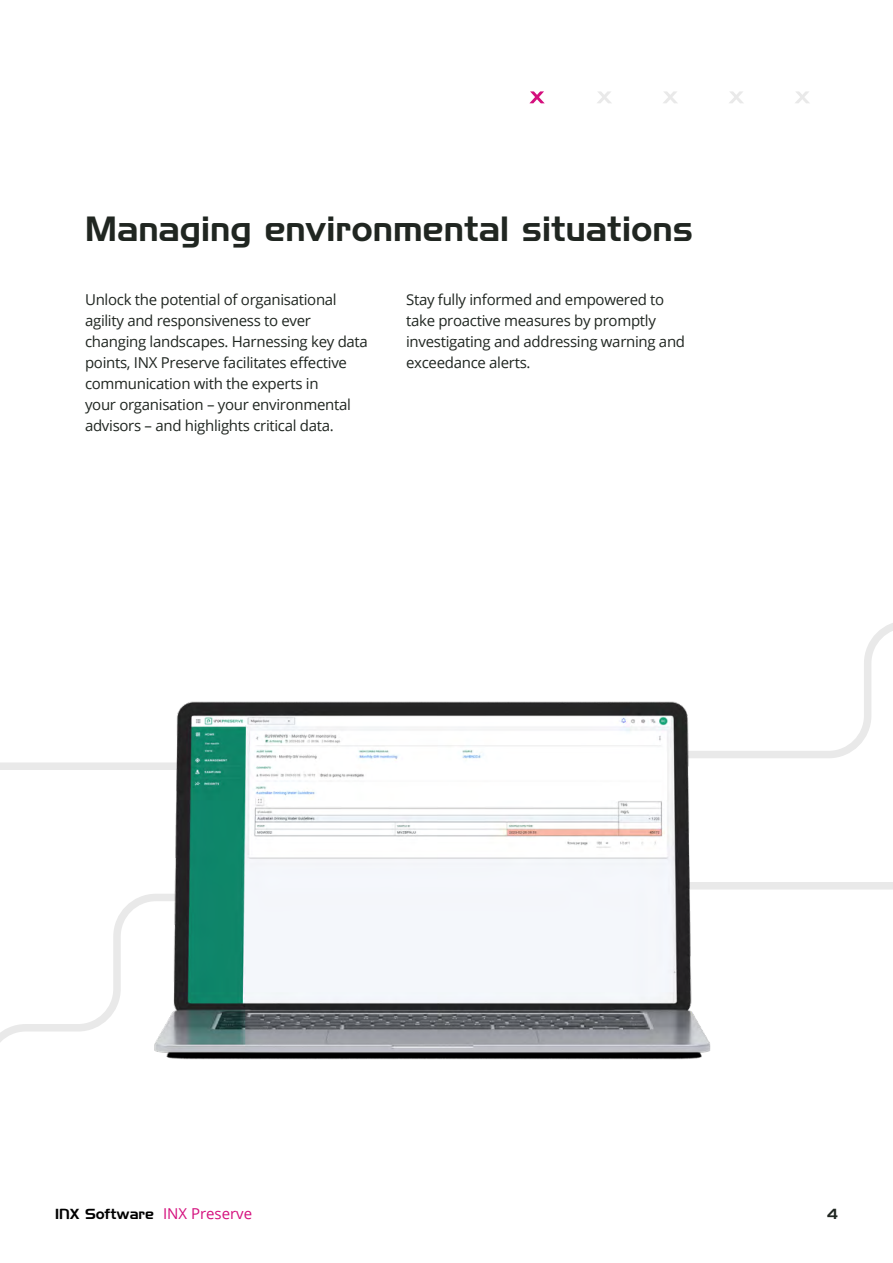
<style>
.page{position:relative;width:893px;height:1263px;background:#fff}
.page>*{position:absolute;margin:0;border:0;box-sizing:border-box;transform-origin:0 0}
.t1{font:36px "INX Bold";color:#202621}
.t2{font:15px/21px "Open Sans";letter-spacing:-.02em;color:#202621}
.t3{font:15px "INX Bold";color:#000}
.t4{font:15px "INX Bold";color:#202621}
.s1{font-family:"Open Sans";color:#d40f7d}
</style>
<div class="page">
<svg style="left:811px;top:623px;width:82px;height:267px"></svg>
<svg style="left:597px;top:91px;width:14px;height:12px"></svg>
<svg style="left:663px;top:91px;width:14px;height:12px"></svg>
<svg style="left:729px;top:91px;width:14px;height:12px"></svg>
<svg style="left:795px;top:91px;width:14px;height:12px"></svg>
<svg style="left:529px;top:91px;width:16px;height:12px"></svg>
<img style="left:55px;top:701px;width:756px;height:359px">
<h1 class="t1" style="left:85px;top:207px;width:609px">Managing environmental situations</h1>
<p class="t2" style="left:85px;top:289px;width:284px">Unlock the potential of organisational agility and responsiveness to ever changing landscapes. Harnessing key data points, INX Preserve facilitates effective communication with the experts in<br>your organisation – your environmental advisors – and highlights critical data.</p>
<p class="t2" style="left:406px;top:289px;width:281px">Stay fully informed and empowered to take proactive measures by promptly investigating and addressing warning and exceedance alerts.</p>
<p class="t3" style="left:55px;top:1205px;width:198px">INX Software <span class="s1">INX Preserve</span></p>
<p class="t4" style="left:827px;top:1205px;width:13px">4</p>
</div>
